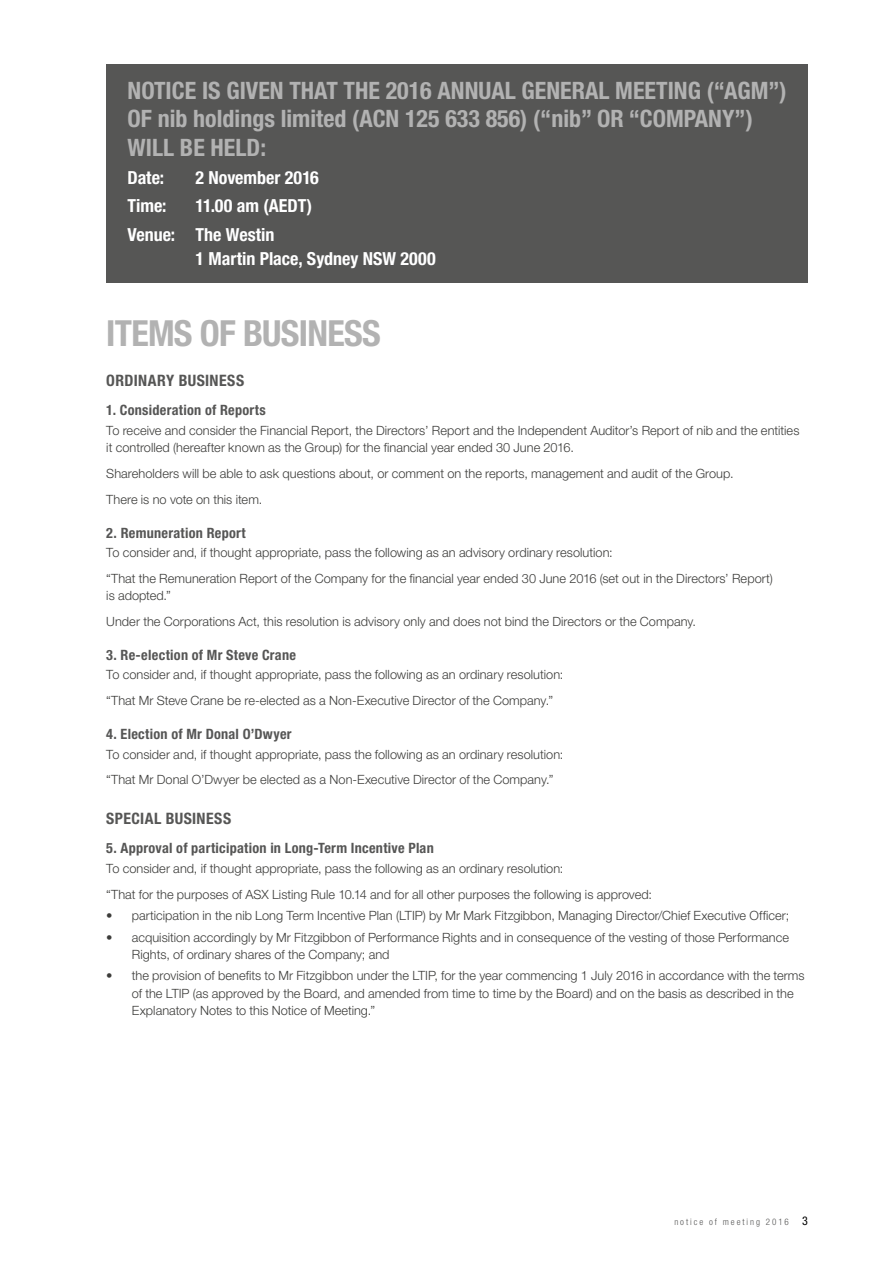
<style>
.page{position:relative;width:893px;height:1263px;background:#fff}
.page>*{position:absolute;margin:0;border:0;box-sizing:border-box;transform-origin:0 0}
.t1{font:700 condensed 36px "Helvetica Neue LT Std";letter-spacing:-.02em;color:#b2b2b2}
.t2{font:700 condensed 24px/28.5px "Helvetica Neue LT Std";color:#b2b2b2}
.t3{font:700 condensed 18px/28.2px "Helvetica Neue LT Std";color:#fff}
.t4{font:700 condensed 15.75px "Helvetica Neue LT Std";letter-spacing:.025em;color:#565655}
.t5{font:700 condensed 14.25px "Helvetica Neue LT Std";letter-spacing:.02em;color:#565655}
.t6{font:300 12.75px/25.8px "Helvetica Neue LT Std";letter-spacing:.005em;color:#3c3c3a}
.t7{font:300 condensed 9px "Helvetica Neue LT Std";letter-spacing:.215em;color:#565655}
.s1{font-weight:400;font-size:12px;color:#000}
</style>
<div class="page">
<div style="left:106px;top:64px;width:702px;height:218px;background:#565655"></div>
<h2 class="t2" style="left:128px;top:76px;width:661px">NOTICE IS GIVEN THAT THE 2016 ANNUAL GENERAL MEETING (“AGM”)<br>OF nib holdings limited (ACN 125 633 856) (“nib” OR “COMPANY”)<br>WILL BE HELD:</h2>
<h3 class="t3" style="left:128px;top:163px;width:38px">Date:</h3>
<h3 class="t3" style="left:196px;top:163px;width:125px">2 November 2016</h3>
<h3 class="t3" style="left:128px;top:192px;width:41px">Time:</h3>
<h3 class="t3" style="left:128px;top:192px;width:186px;text-indent:68px">11.00 am (AEDT)<br>Venue: The Westin</h3>
<h3 class="t3" style="left:196px;top:244px;width:242px">1 Martin Place, Sydney NSW 2000</h3>
<h1 class="t1" style="left:106px;top:312px;width:276px">ITEMS OF BUSINESS</h1>
<p class="t4" style="left:106px;top:370px;width:139px">ORDINARY BUSINESS</p>
<p class="t5" style="left:106px;top:402px;width:161px">1. Consideration of Reports</p>
<p class="t6" style="left:106px;top:421px;width:695px;line-height:17.2px">To receive and consider the Financial Report, the Directors’ Report and the Independent Auditor’s Report of nib and the entities it controlled (hereafter known as the Group) for the financial year ended 30 June 2016.</p>
<p class="t6" style="left:106px;top:460px;width:629px">Shareholders will be able to ask questions about, or comment on the reports, management and audit of the Group.<br>There is no vote on this item.</p>
<p class="t5" style="left:106px;top:524px;width:141px">2. Remuneration Report</p>
<p class="t6" style="left:106px;top:539px;width:668px">To consider and, if thought appropriate, pass the following as an advisory ordinary resolution:<br>“That the Remuneration Report of the Company for the financial year ended 30 June 2016 (set out in the Directors’ Report)</p>
<p class="t6" style="left:106px;top:582px;width:591px">is adopted.”<br>Under the Corporations Act, this resolution is advisory only and does not bind the Directors or the Company.</p>
<p class="t5" style="left:106px;top:646px;width:191px">3. Re-election of Mr Steve Crane</p>
<p class="t6" style="left:106px;top:662px;width:459px">To consider and, if thought appropriate, pass the following as an ordinary resolution: “That Mr Steve Crane be re-elected as a Non-Executive Director of the Company.”</p>
<p class="t5" style="left:106px;top:725px;width:187px">4. Election of Mr Donal O’Dwyer</p>
<p class="t6" style="left:106px;top:741px;width:459px">To consider and, if thought appropriate, pass the following as an ordinary resolution: “That Mr Donal O’Dwyer be elected as a Non-Executive Director of the Company.”</p>
<p class="t4" style="left:106px;top:808px;width:126px">SPECIAL BUSINESS</p>
<p class="t5" style="left:106px;top:840px;width:329px">5. Approval of participation in Long-Term Incentive Plan</p>
<p class="t6" style="left:106px;top:855px;width:547px">To consider and, if thought appropriate, pass the following as an ordinary resolution:<br>“That for the purposes of ASX Listing Rule 10.14 and for all other purposes the following is approved:</p>
<p class="t6" style="left:106px;top:902px;width:684px">• participation in the nib Long Term Incentive Plan (LTIP) by Mr Mark Fitzgibbon, Managing Director/Chief Executive Officer;</p>
<p class="t6" style="left:132px;top:928px;width:659px;line-height:17.2px;text-indent:-26px">• acquisition accordingly by Mr Fitzgibbon of Performance Rights and in consequence of the vesting of those Performance<br>Rights, of ordinary shares of the Company; and</p>
<p class="t6" style="left:132px;top:967px;width:674px;line-height:17.2px;text-indent:-26px">• the provision of benefits to Mr Fitzgibbon under the LTIP, for the year commencing 1 July 2016 in accordance with the terms of the LTIP (as approved by the Board, and amended from time to time by the Board) and on the basis as described in the<br>Explanatory Notes to this Notice of Meeting.”</p>
<p class="t7" style="left:674px;top:1216px;width:135px">notice of meeting 2016 <span class="s1">3</span></p>
</div>
